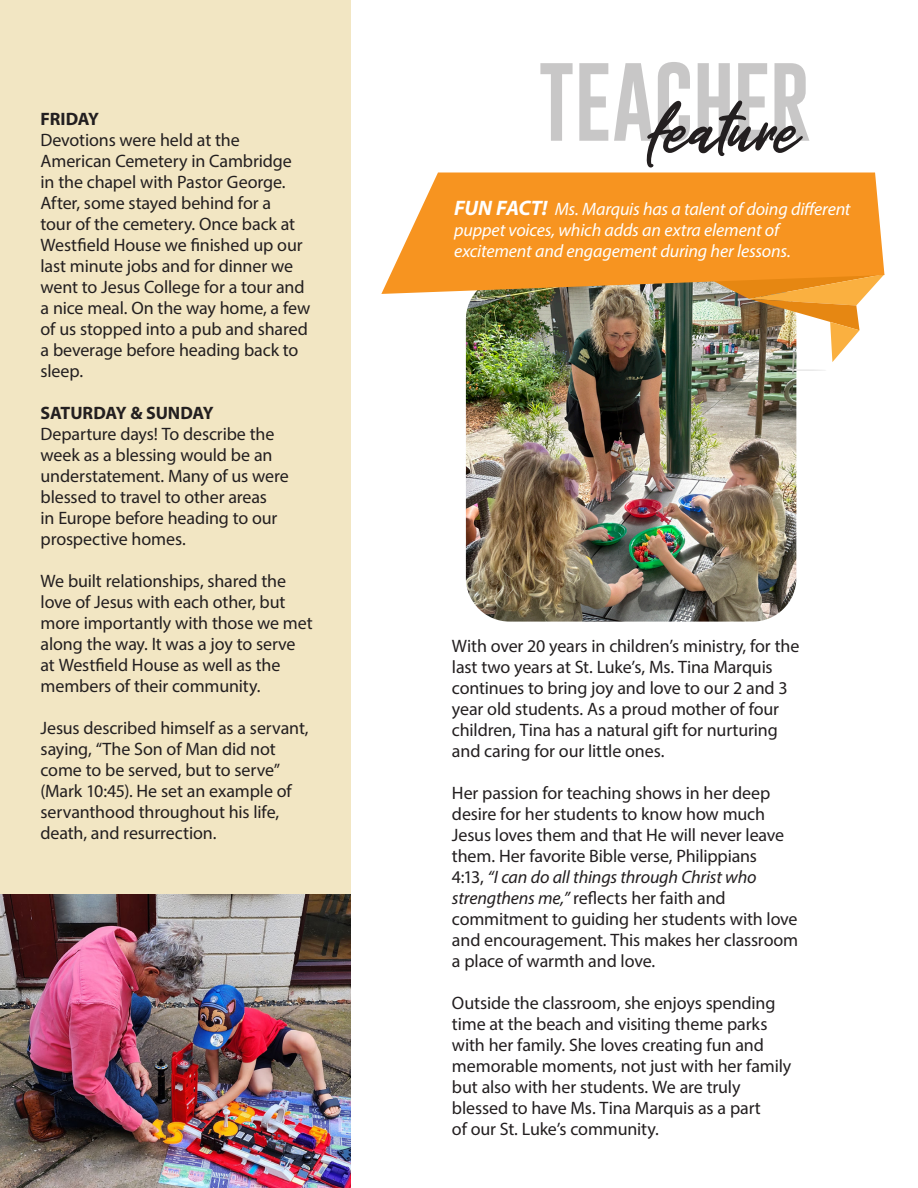
<style>
.page{position:relative;width:918px;height:1188px;background:#fff}
.page>*{position:absolute;margin:0;border:0;box-sizing:border-box;transform-origin:0 0}
.t1{font:90px "Miss Rhinetta";letter-spacing:-.01em;color:#231f20}
.t2{font:81px "Gobold";letter-spacing:-.01em;color:#231f20}
.t3{font:18px/21px "Myriad Pro";letter-spacing:-.01em;color:#231f20}
.t4{font:italic 18px/21px "Myriad Pro";letter-spacing:-.01em;color:#fff}
.t5{font:700 18px "Myriad Pro";letter-spacing:-.015em;color:#231f20}
.s1{font-weight:700;font-size:21px}
.s2{font-style:italic}
</style>
<div class="page">
<div style="left:0;top:0;width:351px;height:1188px;background:#f2e6c3"></div>
<img style="left:466px;top:294px;width:330px;height:328px">
<hr style="left:782px;top:370px;width:44px;height:1px;background:#e3e3e3;border-radius:50%">
<img style="left:713px;top:294px;width:154px;height:68px">
<svg style="left:381px;top:172px;width:503px;height:122px;background:#f39b33"></svg>
<img style="left:0;top:894px;width:351px;height:294px">
<p class="t5" style="left:41px;top:107px;width:60px">FRIDAY</p>
<p class="t3" style="left:41px;top:129px;width:271px">Devotions were held at the<br>American Cemetery in Cambridge in the chapel with Pastor George.<br>After, some stayed behind for a<br>tour of the cemetery. Once back at<br>Westfield House we finished up our last minute jobs and for dinner we went to Jesus College for a tour and a nice meal. On the way home, a few of us stopped into a pub and shared a beverage before heading back to sleep.</p>
<p class="t5" style="left:41px;top:401px;width:175px">SATURDAY &amp; SUNDAY</p>
<p class="t3" style="left:41px;top:423px;width:250px">Departure days! To describe the week as a blessing would be an understatement. Many of us were blessed to travel to other areas<br>in Europe before heading to our prospective homes.</p>
<p class="t3" style="left:41px;top:570px;width:274px">We built relationships, shared the love of Jesus with each other, but more importantly with those we met along the way. It was a joy to serve at Westfield House as well as the members of their community.</p>
<p class="t3" style="left:41px;top:717px;width:270px">Jesus described himself as a servant, saying, “The Son of Man did not come to be served, but to serve” (Mark 10:45). He set an example of servanthood throughout his life, death, and resurrection.</p>
<h2 class="t2" style="left:538px;top:50px;width:274px">TEACHER</h2>
<p class="t1" style="left:652px;top:68px;width:151px">feature</p>
<p class="t4" style="left:454px;top:198px;width:398px"><span class="s1">FUN FACT!</span> Ms. Marquis has a talent of doing different puppet voices, which adds an extra element of</p>
<p class="t4" style="left:454px;top:240px;width:338px">excitement and engagement during her lessons.</p>
<p class="t3" style="left:452px;top:636px;width:349px">With over 20 years in children’s ministry, for the last two years at St. Luke’s, Ms. Tina Marquis continues to bring joy and love to our 2 and 3 year old students. As a proud mother of four children, Tina has a natural gift for nurturing and caring for our little ones.</p>
<p class="t3" style="left:452px;top:783px;width:348px">Her passion for teaching shows in her deep desire for her students to know how much Jesus loves them and that He will never leave them. Her favorite Bible verse, Philippians<br>4:13, <span class="s2">“I can do all things through Christ who strengthens me,”</span> reflects her faith and commitment to guiding her students with love and encouragement. This makes her classroom a place of warmth and love.</p>
<p class="t3" style="left:452px;top:993px;width:341px">Outside the classroom, she enjoys spending time at the beach and visiting theme parks with her family. She loves creating fun and memorable moments, not just with her family but also with her students. We are truly</p>
<p class="t3" style="left:452px;top:1098px;width:310px">blessed to have Ms. Tina Marquis as a part</p>
<p class="t3" style="left:452px;top:1119px;width:208px">of our St. Luke’s community.</p>
</div>
